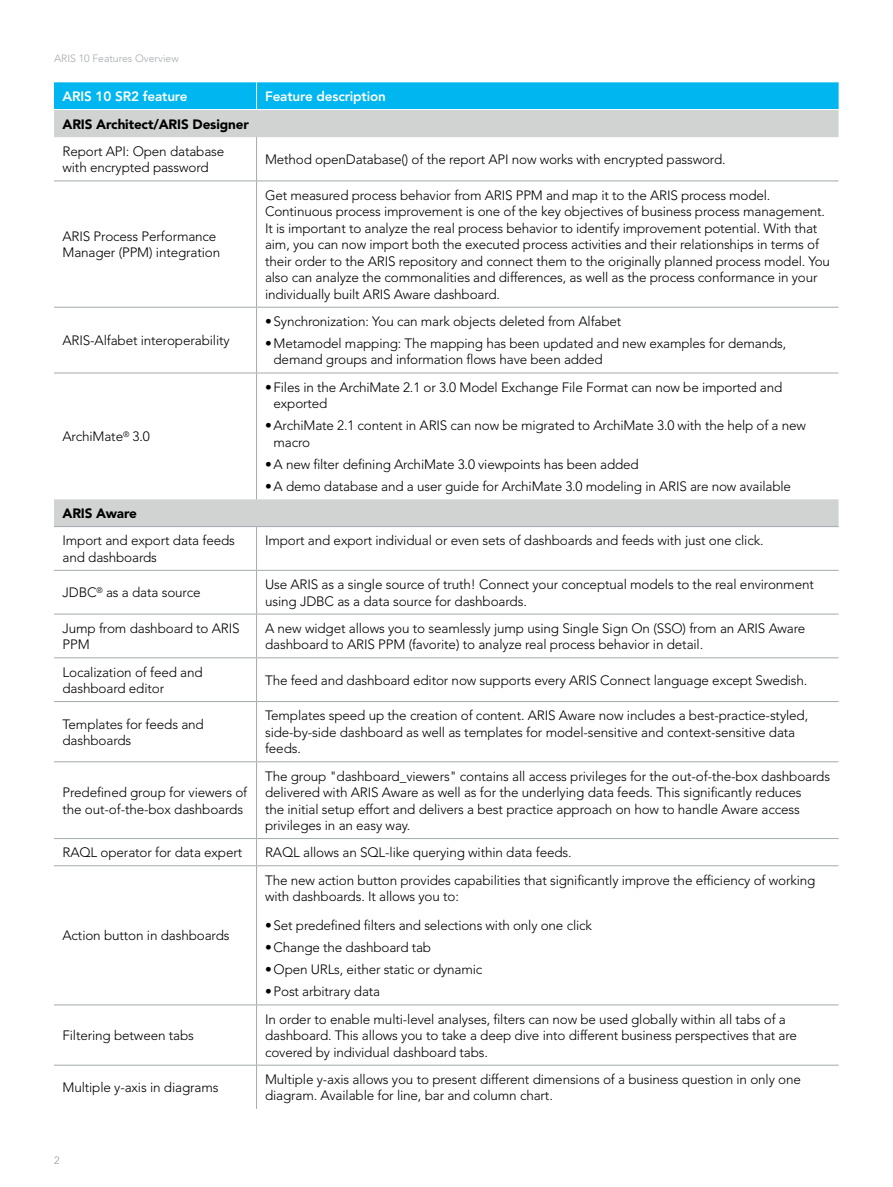
<style>
.page{position:relative;width:893px;height:1187px;background:#fff}
.page>*{position:absolute;margin:0;border:0;box-sizing:border-box;transform-origin:0 0}
.t1{font:300 13.5px/16.5px "Avenir LT Std";letter-spacing:-.01em;color:#000}
.t2{font:900 13.5px "Avenir LT Std";letter-spacing:-.01em;color:#000}
.t3{font:800 13.5px "Avenir LT Std";letter-spacing:-.01em;color:#fff}
.t4{font:300 10.5px "Avenir LT Std";color:#a4a9ad}
.t5{font:300 10.5px "Avenir LT Std";color:#939598}
</style>
<div class="page">
<svg style="left:54px;top:110px;width:785px;height:416px"></svg>
<hr style="left:54px;top:526px;width:203px;height:1px;background:#a4a9ad">
<hr style="left:257px;top:526px;width:582px;height:1px;background:#a4a9ad">
<hr style="left:256px;top:527px;width:1px;height:43px;background:#a4a9ad">
<hr style="left:54px;top:570px;width:203px;height:1px;background:#a4a9ad">
<hr style="left:257px;top:570px;width:582px;height:1px;background:#a4a9ad">
<hr style="left:256px;top:570px;width:1px;height:43px;background:#a4a9ad">
<hr style="left:54px;top:613px;width:203px;height:1px;background:#a4a9ad">
<hr style="left:257px;top:613px;width:582px;height:1px;background:#a4a9ad">
<hr style="left:256px;top:614px;width:1px;height:43px;background:#a4a9ad">
<hr style="left:54px;top:657px;width:203px;height:1px;background:#a4a9ad">
<hr style="left:257px;top:657px;width:582px;height:1px;background:#a4a9ad">
<hr style="left:256px;top:658px;width:1px;height:43px;background:#a4a9ad">
<hr style="left:54px;top:701px;width:203px;height:1px;background:#a4a9ad">
<hr style="left:257px;top:701px;width:582px;height:1px;background:#a4a9ad">
<hr style="left:256px;top:702px;width:1px;height:59px;background:#a4a9ad">
<svg style="left:256px;top:839px;width:1px;height:26px"></svg>
<hr style="left:54px;top:865px;width:203px;height:1px;background:#a4a9ad">
<hr style="left:257px;top:865px;width:582px;height:1px;background:#a4a9ad">
<hr style="left:256px;top:866px;width:1px;height:138px;background:#a4a9ad">
<hr style="left:256px;top:1005px;width:1px;height:59px;background:#a4a9ad">
<hr style="left:256px;top:1065px;width:1px;height:43px;background:#a4a9ad">
<div style="left:54px;top:82px;width:785px;height:27px;background:#00b6f1"></div>
<hr style="left:54px;top:838px;width:203px;height:1px;background:#a4a9ad">
<hr style="left:256px;top:762px;width:1px;height:76px;background:#a4a9ad">
<hr style="left:257px;top:838px;width:582px;height:1px;background:#a4a9ad">
<hr style="left:54px;top:1004px;width:203px;height:1px;background:#a4a9ad">
<hr style="left:54px;top:1064px;width:203px;height:1px;background:#a4a9ad">
<hr style="left:257px;top:1004px;width:582px;height:1px;background:#a4a9ad">
<hr style="left:257px;top:1064px;width:582px;height:1px;background:#a4a9ad">
<hr style="left:54px;top:761px;width:203px;height:1px;background:#a4a9ad">
<hr style="left:257px;top:761px;width:582px;height:1px;background:#a4a9ad">
<hr style="left:256px;top:307px;width:1px;height:65px;background:#a4a9ad">
<hr style="left:256px;top:373px;width:1px;height:126px;background:#a4a9ad">
<hr style="left:256px;top:181px;width:1px;height:126px;background:#a4a9ad">
<hr style="left:54px;top:307px;width:203px;height:1px;background:#a4a9ad">
<hr style="left:54px;top:372px;width:203px;height:1px;background:#a4a9ad">
<hr style="left:257px;top:307px;width:582px;height:1px;background:#a4a9ad">
<hr style="left:257px;top:372px;width:582px;height:1px;background:#a4a9ad">
<hr style="left:257px;top:180px;width:582px;height:1px;background:#a4a9ad">
<hr style="left:256px;top:137px;width:1px;height:43px;background:#a4a9ad">
<hr style="left:54px;top:180px;width:203px;height:1px;background:#a4a9ad">
<p class="t4" style="left:54px;top:52px;width:126px">ARIS 10 Features Overview</p>
<p class="t3" style="left:63px;top:88px;width:127px">ARIS 10 SR2 feature</p>
<p class="t3" style="left:265px;top:88px;width:122px">Feature description</p>
<p class="t2" style="left:63px;top:116px;width:188px">ARIS Architect/ARIS Designer</p>
<p class="t1" style="left:63px;top:143px;width:163px">Report API: Open database with encrypted password</p>
<p class="t1" style="left:265px;top:151px;width:462px">Method openDatabase() of the report API now works with encrypted password.</p>
<p class="t1" style="left:63px;top:228px;width:159px">ARIS Process Performance<br>Manager (PPM) integration</p>
<p class="t1" style="left:63px;top:332px;width:169px">ARIS-Alfabet interoperability</p>
<p class="t1" style="left:63px;top:428px;width:89px">ArchiMate<sup>®</sup> 3.0</p>
<p class="t1" style="left:265px;top:187px;width:567px">Get measured process behavior from ARIS PPM and map it to the ARIS process model.<br>Continuous process improvement is one of the key objectives of business process management.<br>It is important to analyze the real process behavior to identify improvement potential. With that aim, you can now import both the executed process activities and their relationships in terms of their order to the ARIS repository and connect them to the originally planned process model. You also can analyze the commonalities and differences, as well as the process conformance in your individually built ARIS Aware dashboard.</p>
<p class="t1" style="left:265px;top:313px;width:358px">•Synchronization: You can mark objects deleted from Alfabet</p>
<p class="t1" style="left:274px;top:335px;width:514px;text-indent:-9px">•Metamodel mapping: The mapping has been updated and new examples for demands, demand groups and information flows have been added</p>
<p class="t1" style="left:274px;top:379px;width:510px;text-indent:-9px">•Files in the ArchiMate 2.1 or 3.0 Model Exchange File Format can now be imported and exported</p>
<p class="t1" style="left:274px;top:417px;width:534px;text-indent:-9px">•ArchiMate 2.1 content in ARIS can now be migrated to ArchiMate 3.0 with the help of a new macro</p>
<p class="t1" style="left:265px;top:456px;width:375px">•A new filter defining ArchiMate 3.0 viewpoints has been added</p>
<p class="t1" style="left:265px;top:478px;width:527px">•A demo database and a user guide for ArchiMate 3.0 modeling in ARIS are now available</p>
<p class="t2" style="left:62px;top:505px;width:76px">ARIS Aware</p>
<p class="t1" style="left:62px;top:532px;width:174px">Import and export data feeds and dashboards</p>
<p class="t1" style="left:265px;top:532px;width:500px">Import and export individual or even sets of dashboards and feeds with just one click.</p>
<p class="t1" style="left:62px;top:584px;width:140px">JDBC<sup>®</sup> as a data source</p>
<p class="t1" style="left:265px;top:576px;width:550px">Use ARIS as a single source of truth! Connect your conceptual models to the real environment using JDBC as a data source for dashboards.</p>
<p class="t1" style="left:62px;top:620px;width:179px">Jump from dashboard to ARIS<br>PPM</p>
<p class="t1" style="left:265px;top:620px;width:542px">A new widget allows you to seamlessly jump using Single Sign On (SSO) from an ARIS Aware dashboard to ARIS PPM (favorite) to analyze real process behavior in detail.</p>
<p class="t1" style="left:62px;top:663px;width:142px">Localization of feed and dashboard editor</p>
<p class="t1" style="left:265px;top:672px;width:544px">The feed and dashboard editor now supports every ARIS Connect language except Swedish.</p>
<p class="t1" style="left:62px;top:715px;width:143px">Templates for feeds and dashboards</p>
<p class="t1" style="left:265px;top:707px;width:545px">Templates speed up the creation of content. ARIS Aware now includes a best-practice-styled, side-by-side dashboard as well as templates for model-sensitive and context-sensitive data feeds.</p>
<p class="t1" style="left:62px;top:784px;width:186px">Predefined group for viewers of the out-of-the-box dashboards</p>
<p class="t1" style="left:265px;top:767px;width:566px">The group "dashboard_viewers" contains all access privileges for the out-of-the-box dashboards delivered with ARIS Aware as well as for the underlying data feeds. This significantly reduces<br>the initial setup effort and delivers a best practice approach on how to handle Aware access privileges in an easy way.</p>
<p class="t1" style="left:62px;top:844px;width:181px">RAQL operator for data expert</p>
<p class="t1" style="left:265px;top:844px;width:308px">RAQL allows an SQL-like querying within data feeds.</p>
<p class="t1" style="left:62px;top:927px;width:169px">Action button in dashboards</p>
<p class="t1" style="left:62px;top:1027px;width:133px">Filtering between tabs</p>
<p class="t1" style="left:265px;top:871px;width:552px">The new action button provides capabilities that significantly improve the efficiency of working with dashboards. It allows you to:</p>
<p class="t1" style="left:265px;top:917px;width:328px">•Set predefined filters and selections with only one click</p>
<p class="t1" style="left:265px;top:939px;width:168px">•Change the dashboard tab</p>
<p class="t1" style="left:265px;top:961px;width:219px">•Open URLs, either static or dynamic</p>
<p class="t1" style="left:265px;top:983px;width:117px">•Post arbitrary data</p>
<p class="t1" style="left:265px;top:1010px;width:533px">In order to enable multi-level analyses, filters can now be used globally within all tabs of a dashboard. This allows you to take a deep dive into different business perspectives that are covered by individual dashboard tabs.</p>
<p class="t1" style="left:62px;top:1079px;width:157px">Multiple y-axis in diagrams</p>
<p class="t1" style="left:265px;top:1070px;width:537px">Multiple y-axis allows you to present different dimensions of a business question in only one diagram. Available for line, bar and column chart.</p>
<p class="t5" style="left:54px;top:1153px;width:7px">2</p>
</div>
